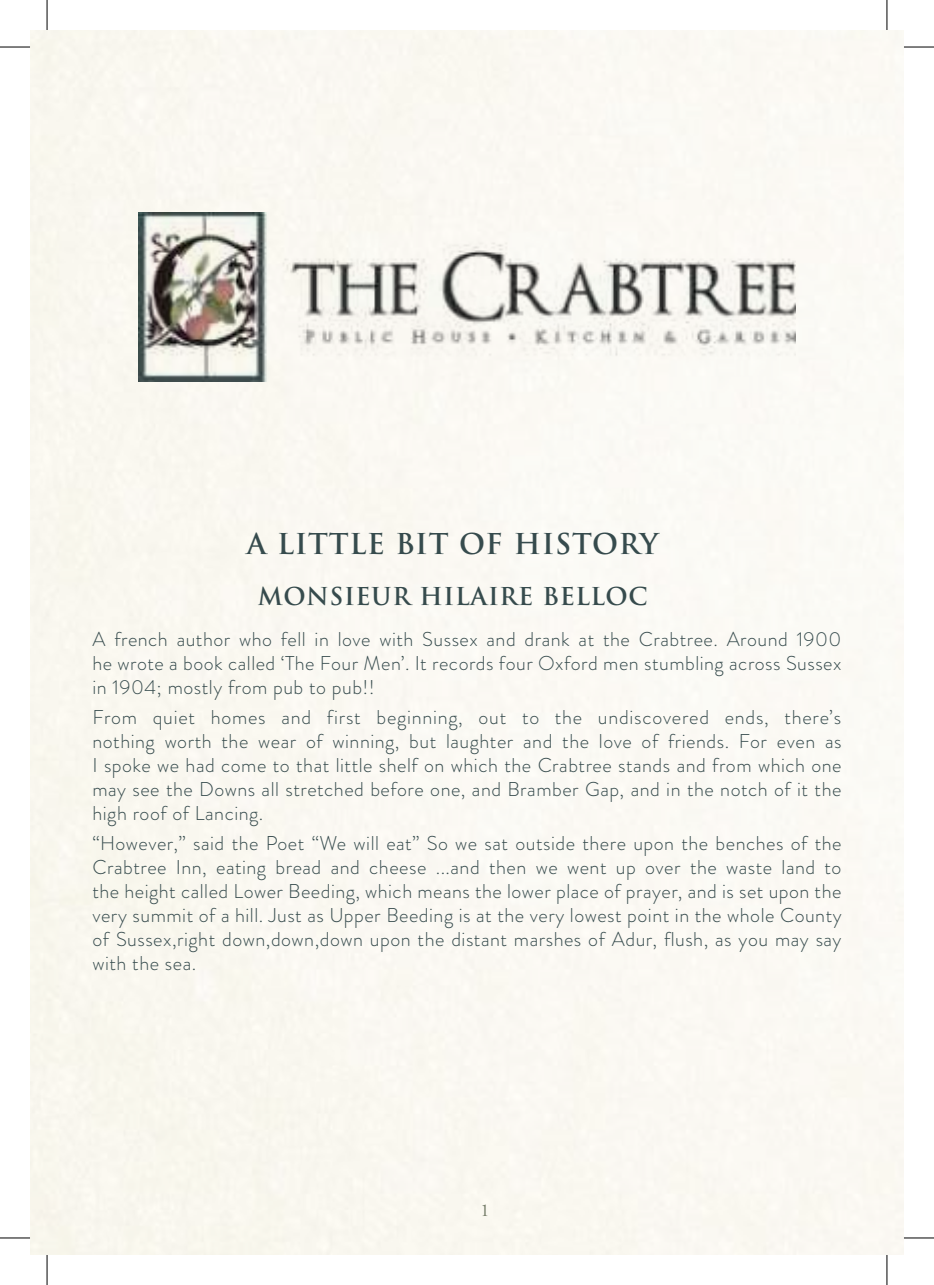
<style>
.page{position:relative;width:934px;height:1285px;background:#fff}
.page>*{position:absolute;margin:0;border:0;box-sizing:border-box;transform-origin:0 0}
.t1{font:700 28px "Trajan Pro";letter-spacing:.025em;color:#364b4d}
.t2{font:700 24px "Trajan Pro";letter-spacing:.025em;color:#364b4d}
.t3{font:300 20px/24px "Brandon Grotesque";letter-spacing:.025em;color:#364b4d;text-align:justify}
.t4{font:18px "Adobe Garamond Pro";color:#737b67}
</style>
<div class="page">
<div style="left:30px;top:30px;width:873px;height:1225px;background:#faf8f2"></div>
<img style="left:138px;top:213px;width:657px;height:168px">
<hr style="left:0;top:47px;width:30px;height:1px;background:#000">
<hr style="left:903px;top:47px;width:30px;height:1px;background:#000">
<hr style="left:0;top:1237px;width:30px;height:1px;background:#000">
<hr style="left:903px;top:1237px;width:30px;height:1px;background:#000">
<hr style="left:47px;top:0;width:1px;height:30px;background:#000">
<hr style="left:47px;top:1255px;width:1px;height:30px;background:#000">
<hr style="left:886px;top:0;width:1px;height:30px;background:#000">
<hr style="left:886px;top:1255px;width:1px;height:30px;background:#000">
<h1 class="t1" style="left:247px;top:526px;width:413px">A LITTLE BIT OF HISTORY</h1>
<p class="t2" style="left:258px;top:582px;width:391px">MONSIEUR HILAIRE BELLOC</p>
<p class="t3" style="left:92px;top:627px;width:750px">A french author who fell in love with Sussex and drank at the Crabtree. Around 1900 he wrote a book called ‘The Four Men’. It records four Oxford men stumbling across Sussex in 1904; mostly from pub to pub!!</p>
<p class="t3" style="left:92px;top:705px;width:750px">From quiet homes and first beginning, out to the undiscovered ends, there’s nothing worth the wear of winning, but laughter and the love of friends. For even as I spoke we had come to that little shelf on which the Crabtree stands and from which one may see the Downs all stretched before one, and Bramber Gap, and in the notch of it the high roof of Lancing.</p>
<p class="t3" style="left:92px;top:831px;width:750px">“However,” said the Poet “We will eat” So we sat outside there upon the benches of the Crabtree Inn, eating bread and cheese ...and then we went up over the waste land to the height called Lower Beeding, which means the lower place of prayer, and is set upon the very summit of a hill. Just as Upper Beeding is at the very lowest point in the whole County of Sussex,right down,down,down upon the distant marshes of Adur, flush, as you may say with the sea.</p>
<p class="t4" style="left:480px;top:1199px;width:10px">1</p>
</div>
